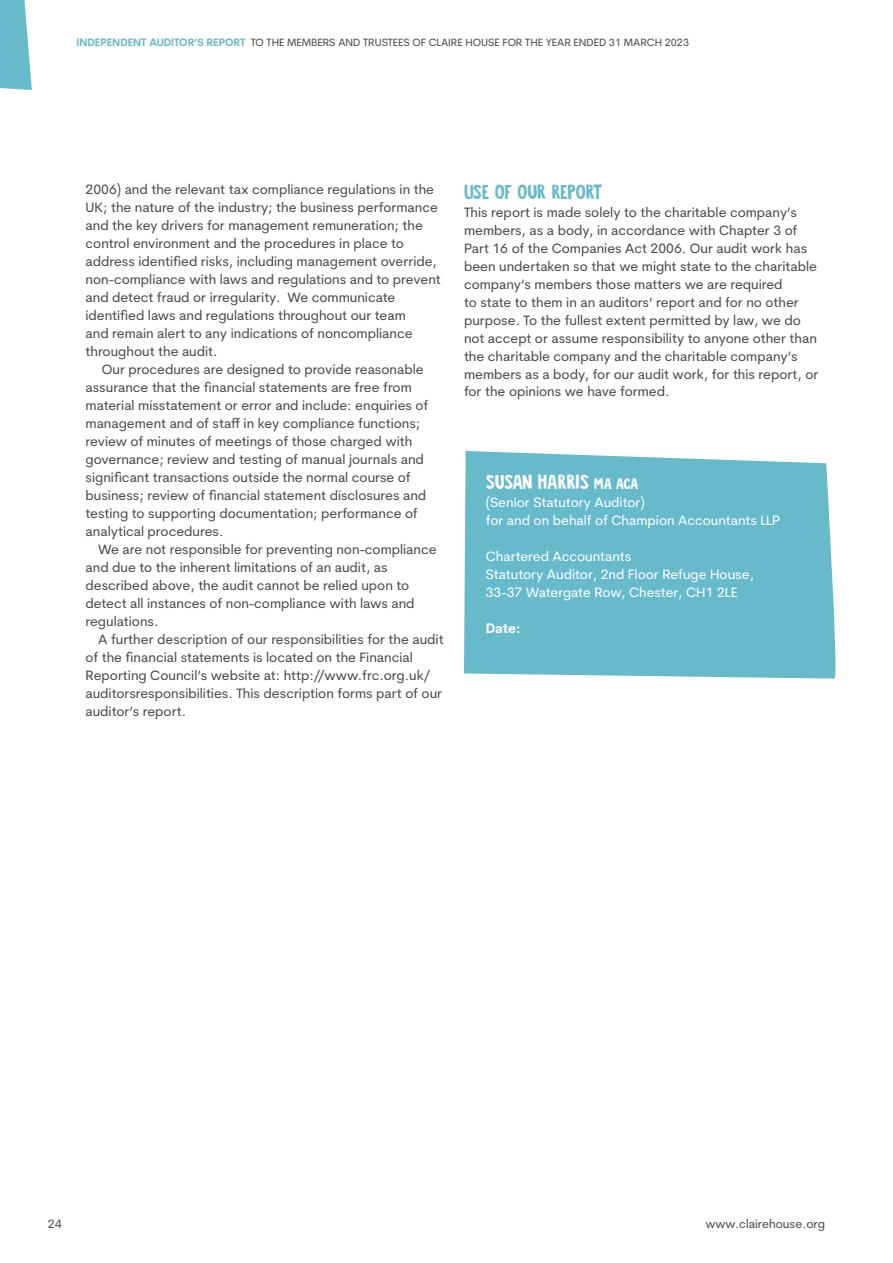
<style>
.page{position:relative;width:893px;height:1263px;background:#fff}
.page>*{position:absolute;margin:0;border:0;box-sizing:border-box;transform-origin:0 0}
.t1{font:18px "Jalebi";letter-spacing:-.015em;color:#fff}
.t2{font:18px "Jalebi";color:#67baca}
.t3{font:13.5px/18px "Cerebri Sans";color:#4a4a49}
.t4{font:13.5px/18px "Cerebri Sans";color:#fff}
.t5{font:700 13.5px "Cerebri Sans";color:#fff}
.t6{font:12px "Cerebri Sans";color:#4a4a49}
.t7{font:10.5px "Cerebri Sans";color:#4a4a49}
.s1{font-weight:700;color:#67baca}
.s2{font-size:13.5px}
</style>
<div class="page">
<svg style="left:0;top:0;width:32px;height:90px;background:#7ac3d0"></svg>
<div style="left:464px;top:451px;width:372px;height:228px;background:#67baca"></div>
<p class="t7" style="left:77px;top:36px;width:614px"><span class="s1">INDEPENDENT AUDITOR’S REPORT</span> TO THE MEMBERS AND TRUSTEES OF CLAIRE HOUSE FOR THE YEAR ENDED 31 MARCH 2023</p>
<p class="t3" style="left:86px;top:180px;width:357px">2006) and the relevant tax compliance regulations in the UK; the nature of the industry; the business performance and the key drivers for management remuneration; the control environment and the procedures in place to address identified risks, including management override, non-compliance with laws and regulations and to prevent and detect fraud or irregularity. We communicate identified laws and regulations throughout our team<br>and remain alert to any indications of noncompliance throughout the audit.</p>
<p class="t3" style="left:86px;top:360px;width:344px;text-indent:16px">Our procedures are designed to provide reasonable assurance that the financial statements are free from material misstatement or error and include: enquiries of management and of staff in key compliance functions; review of minutes of meetings of those charged with governance; review and testing of manual journals and significant transactions outside the normal course of business; review of financial statement disclosures and testing to supporting documentation; performance of analytical procedures.</p>
<p class="t3" style="left:86px;top:540px;width:353px;text-indent:13px">We are not responsible for preventing non-compliance and due to the inherent limitations of an audit, as described above, the audit cannot be relied upon to detect all instances of non-compliance with laws and regulations.</p>
<p class="t3" style="left:86px;top:630px;width:360px;text-indent:13px">A further description of our responsibilities for the audit of the financial statements is located on the Financial Reporting Council’s website at: http://www.frc.org.uk/ auditorsresponsibilities. This description forms part of our auditor’s report.</p>
<h1 class="t2" style="left:464px;top:178px;width:140px">USE OF OUR REPORT</h1>
<p class="t3" style="left:464px;top:203px;width:356px">This report is made solely to the charitable company’s members, as a body, in accordance with Chapter 3 of Part 16 of the Companies Act 2006. Our audit work has been undertaken so that we might state to the charitable company’s members those matters we are required<br>to state to them in an auditors’ report and for no other purpose. To the fullest extent permitted by law, we do not accept or assume responsibility to anyone other than the charitable company and the charitable company’s members as a body, for our audit work, for this report, or for the opinions we have formed.</p>
<h1 class="t1" style="left:486px;top:469px;width:154px">SUSAN HARRIS <span class="s2">MA ACA</span></h1>
<p class="t4" style="left:486px;top:493px;width:296px">(Senior Statutory Auditor)<br>for and on behalf of Champion Accountants LLP</p>
<p class="t4" style="left:486px;top:547px;width:270px">Chartered Accountants<br>Statutory Auditor, 2nd Floor Refuge House,<br>33-37 Watergate Row, Chester, CH1 2LE</p>
<p class="t5" style="left:486px;top:620px;width:36px">Date:</p>
<p class="t6" style="left:48px;top:1217px;width:15px">24</p>
<p class="t6" style="left:705px;top:1217px;width:121px">www.clairehouse.org</p>
</div>
